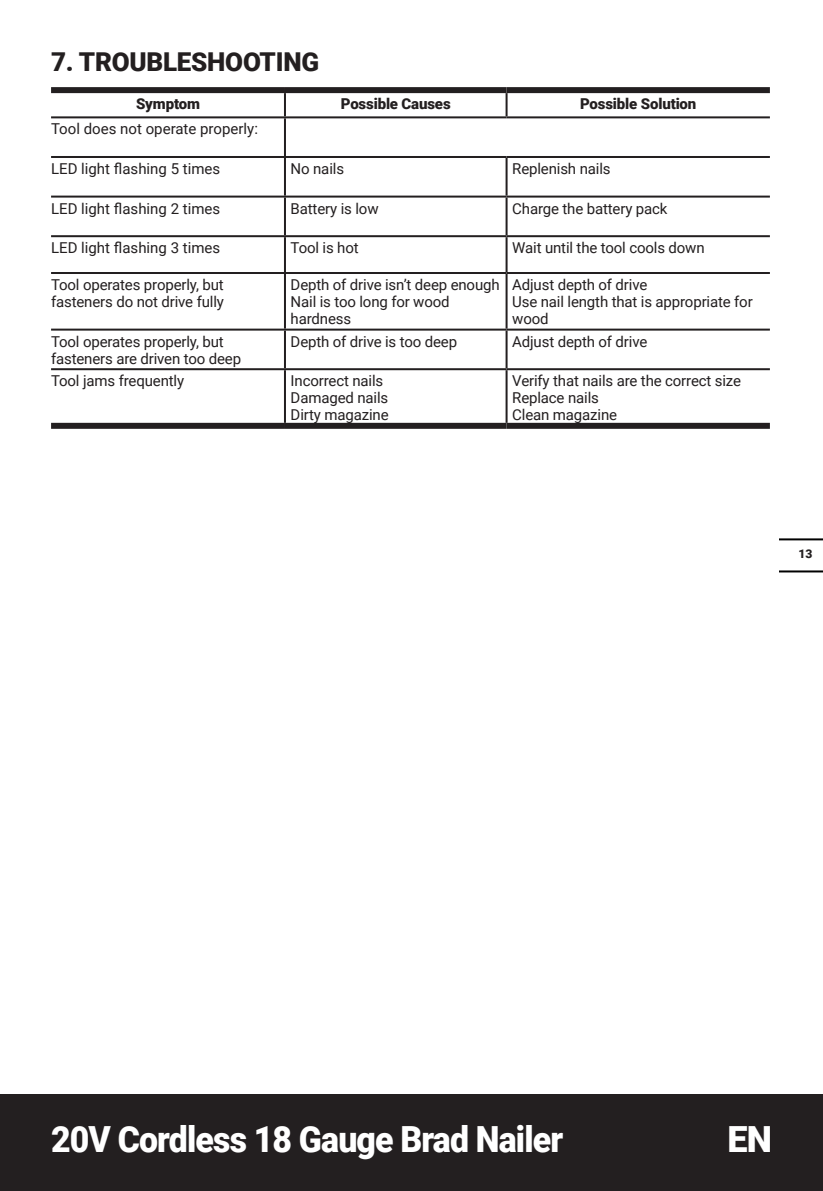
<style>
.page{position:relative;width:823px;height:1191px;background:#fff}
.page>*{position:absolute;margin:0;border:0;box-sizing:border-box;transform-origin:0 0}
.t1{font:900 36px "Roboto";letter-spacing:-.025em;color:#fff;scale:.94 1}
.t2{font:900 36px "Roboto";letter-spacing:-.025em;color:#fff}
.t3{font:900 26px "Roboto";letter-spacing:-.01em;color:#231f20}
.t4{font:15px/17px "Roboto";letter-spacing:-.01em;color:#231f20}
.t5{font:900 15px "Roboto";letter-spacing:-.01em;color:#231f20}
.t6{font:900 12px "Roboto";color:#231f20}
</style>
<div class="page">
<div style="left:0;top:1094px;width:822px;height:97px;background:#231f20"></div>
<hr style="left:779px;top:570px;width:43px;height:2px;background:#000">
<hr style="left:779px;top:538px;width:43px;height:2px;background:#000">
<div style="left:51px;top:87px;width:234px;height:6px;background:#231f20"></div>
<div style="left:285px;top:87px;width:221px;height:6px;background:#231f20"></div>
<div style="left:506px;top:87px;width:263px;height:6px;background:#231f20"></div>
<hr style="left:284px;top:93px;width:2px;height:23px;background:#231f20">
<hr style="left:505px;top:93px;width:2px;height:23px;background:#231f20">
<hr style="left:51px;top:116px;width:234px;height:2px;background:#231f20">
<hr style="left:285px;top:116px;width:221px;height:2px;background:#231f20">
<hr style="left:284px;top:118px;width:2px;height:38px;background:#231f20">
<hr style="left:506px;top:116px;width:263px;height:2px;background:#231f20">
<hr style="left:51px;top:156px;width:234px;height:2px;background:#231f20">
<hr style="left:285px;top:156px;width:221px;height:2px;background:#231f20">
<hr style="left:284px;top:158px;width:2px;height:38px;background:#231f20">
<hr style="left:506px;top:156px;width:263px;height:2px;background:#231f20">
<hr style="left:505px;top:158px;width:2px;height:38px;background:#231f20">
<hr style="left:51px;top:196px;width:234px;height:2px;background:#231f20">
<hr style="left:285px;top:196px;width:221px;height:2px;background:#231f20">
<hr style="left:284px;top:198px;width:2px;height:37px;background:#231f20">
<hr style="left:506px;top:196px;width:263px;height:2px;background:#231f20">
<hr style="left:505px;top:198px;width:2px;height:37px;background:#231f20">
<hr style="left:51px;top:235px;width:234px;height:2px;background:#231f20">
<hr style="left:285px;top:235px;width:221px;height:2px;background:#231f20">
<hr style="left:284px;top:237px;width:2px;height:35px;background:#231f20">
<hr style="left:506px;top:235px;width:263px;height:2px;background:#231f20">
<hr style="left:505px;top:237px;width:2px;height:35px;background:#231f20">
<hr style="left:51px;top:272px;width:234px;height:2px;background:#231f20">
<hr style="left:285px;top:272px;width:221px;height:2px;background:#231f20">
<hr style="left:284px;top:274px;width:2px;height:54px;background:#231f20">
<hr style="left:506px;top:272px;width:263px;height:2px;background:#231f20">
<hr style="left:505px;top:274px;width:2px;height:54px;background:#231f20">
<hr style="left:51px;top:328px;width:234px;height:2px;background:#231f20">
<hr style="left:285px;top:328px;width:221px;height:2px;background:#231f20">
<hr style="left:284px;top:330px;width:2px;height:38px;background:#231f20">
<hr style="left:506px;top:328px;width:263px;height:2px;background:#231f20">
<hr style="left:505px;top:330px;width:2px;height:38px;background:#231f20">
<hr style="left:51px;top:368px;width:234px;height:2px;background:#231f20">
<hr style="left:285px;top:368px;width:221px;height:2px;background:#231f20">
<hr style="left:284px;top:370px;width:2px;height:53px;background:#231f20">
<hr style="left:506px;top:368px;width:263px;height:2px;background:#231f20">
<hr style="left:505px;top:370px;width:2px;height:53px;background:#231f20">
<div style="left:51px;top:423px;width:234px;height:6px;background:#231f20"></div>
<div style="left:285px;top:423px;width:221px;height:6px;background:#231f20"></div>
<div style="left:506px;top:423px;width:263px;height:6px;background:#231f20"></div>
<p class="t3" style="left:51px;top:44px;width:269px">7. TROUBLESHOOTING</p>
<p class="t5" style="left:136px;top:94px;width:65px">Symptom</p>
<p class="t5" style="left:340px;top:94px;width:111px">Possible Causes</p>
<p class="t5" style="left:579px;top:94px;width:118px">Possible Solution</p>
<p class="t4" style="left:51px;top:120px;width:208px">Tool does not operate properly:</p>
<p class="t4" style="left:51px;top:159px;width:171px">LED light flashing 5 times</p>
<p class="t4" style="left:290px;top:159px;width:55px">No nails</p>
<p class="t4" style="left:512px;top:159px;width:100px">Replenish nails</p>
<p class="t4" style="left:51px;top:199px;width:171px">LED light flashing 2 times</p>
<p class="t4" style="left:290px;top:199px;width:89px">Battery is low</p>
<p class="t4" style="left:512px;top:199px;width:157px">Charge the battery pack</p>
<p class="t4" style="left:51px;top:239px;width:171px">LED light flashing 3 times</p>
<p class="t4" style="left:290px;top:239px;width:70px">Tool is hot</p>
<p class="t4" style="left:512px;top:239px;width:194px">Wait until the tool cools down</p>
<p class="t4" style="left:51px;top:275px;width:174px">Tool operates properly, but fasteners do not drive fully</p>
<p class="t4" style="left:290px;top:275px;width:210px">Depth of drive isn’t deep enough</p>
<p class="t4" style="left:512px;top:275px;width:136px">Adjust depth of drive</p>
<p class="t4" style="left:512px;top:292px;width:242px">Use nail length that is appropriate for wood</p>
<p class="t4" style="left:290px;top:292px;width:160px">Nail is too long for wood hardness</p>
<p class="t4" style="left:51px;top:332px;width:191px">Tool operates properly, but fasteners are driven too deep</p>
<p class="t4" style="left:290px;top:332px;width:168px">Depth of drive is too deep</p>
<p class="t4" style="left:512px;top:332px;width:136px">Adjust depth of drive</p>
<p class="t4" style="left:51px;top:372px;width:134px">Tool jams frequently</p>
<p class="t4" style="left:290px;top:372px;width:94px">Incorrect nails</p>
<p class="t4" style="left:290px;top:389px;width:99px">Damaged nails</p>
<p class="t4" style="left:290px;top:406px;width:99px">Dirty magazine</p>
<p class="t4" style="left:512px;top:372px;width:230px">Verify that nails are the correct size</p>
<p class="t4" style="left:512px;top:389px;width:88px">Replace nails</p>
<p class="t4" style="left:512px;top:406px;width:106px">Clean magazine</p>
<p class="t6" style="left:798px;top:545px;width:15px">13</p>
<h1 class="t1" style="left:51px;top:1113px;width:546px">20V Cordless 18 Gauge Brad Nailer</h1>
<h1 class="t2" style="left:727px;top:1113px;width:46px">EN</h1>
</div>
